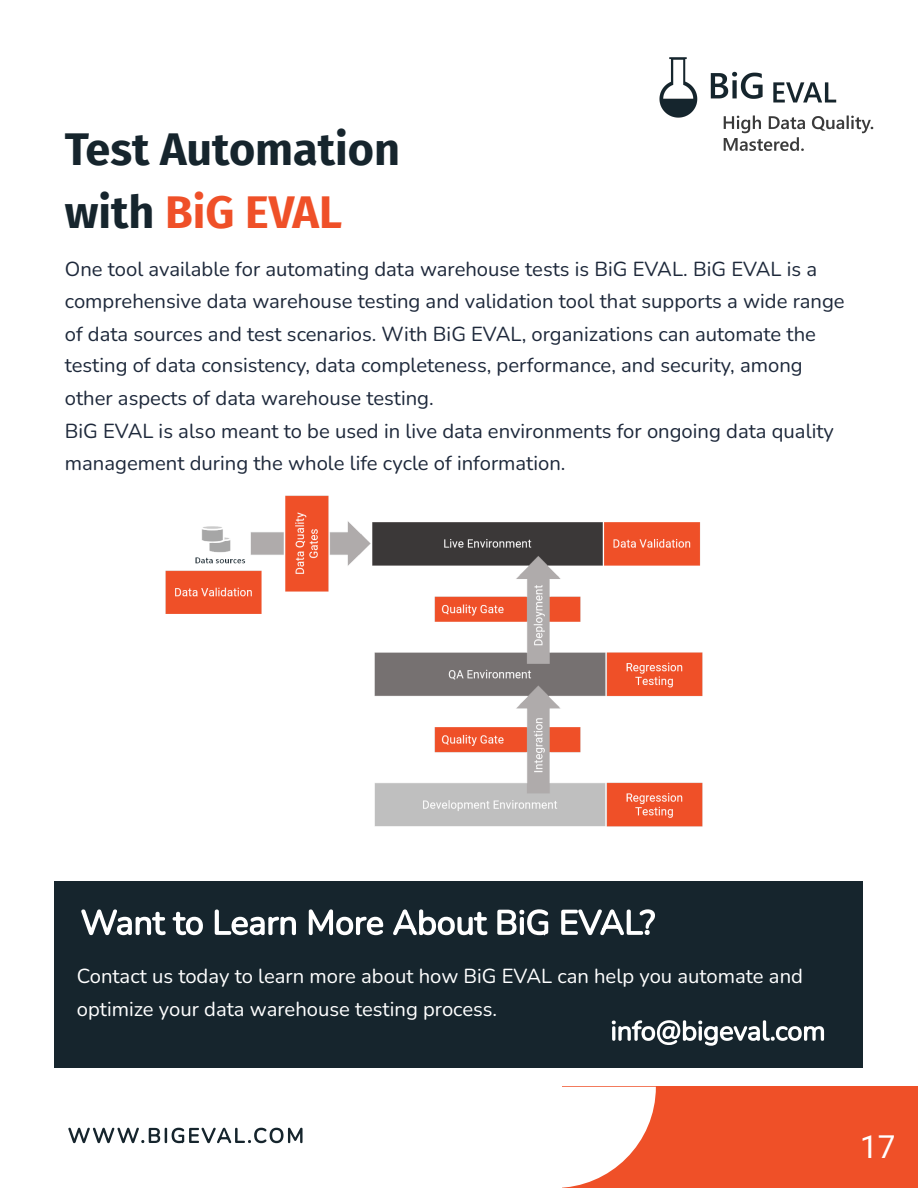
<style>
.page{position:relative;width:918px;height:1188px;background:#fff}
.page>*{position:absolute;margin:0;border:0;box-sizing:border-box;transform-origin:0 0}
.t1{font:700 45px/63px "Fira Sans";color:#16252d}
.t2{font:31.5px "Roboto";color:#fff}
.t3{font:200 20.25px/32.4px "Nunito";color:#1e293b}
.t4{font:200 20.25px/32.7px "Nunito";color:#fff}
.s1{color:#ef5028}
</style>
<div class="page">
<div style="left:0;top:1087px;width:918px;height:101px;background:#ef5028"></div>
<div style="left:0;top:1087px;width:561px;height:101px;background:#fff"></div>
<svg style="left:561px;top:1087px;width:95px;height:101px"></svg>
<img style="left:659px;top:57px;width:215px;height:94px">
<img style="left:165px;top:495px;width:538px;height:332px">
<div style="left:54px;top:881px;width:808px;height:187px;background:#16252d"></div>
<svg style="left:81px;top:909px;width:574px;height:27px"></svg>
<svg style="left:612px;top:1020px;width:212px;height:26px"></svg>
<svg style="left:68px;top:1128px;width:235px;height:16px"></svg>
<h1 class="t1" style="left:65px;top:116px;width:337px">Test Automation with <span class="s1">BiG EVAL</span></h1>
<p class="t3" style="left:65px;top:253px;width:781px">One tool available for automating data warehouse tests is BiG EVAL. BiG EVAL is a comprehensive data warehouse testing and validation tool that supports a wide range of data sources and test scenarios. With BiG EVAL, organizations can automate the testing of data consistency, data completeness, performance, and security, among other aspects of data warehouse testing.<br>BiG EVAL is also meant to be used in live data environments for ongoing data quality management during the whole life cycle of information.</p>
<p class="t4" style="left:77px;top:960px;width:728px">Contact us today to learn more about how BiG EVAL can help you automate and optimize your data warehouse testing process.</p>
<h2 class="t2" style="left:860px;top:1131px;width:37px">17</h2>
</div>
